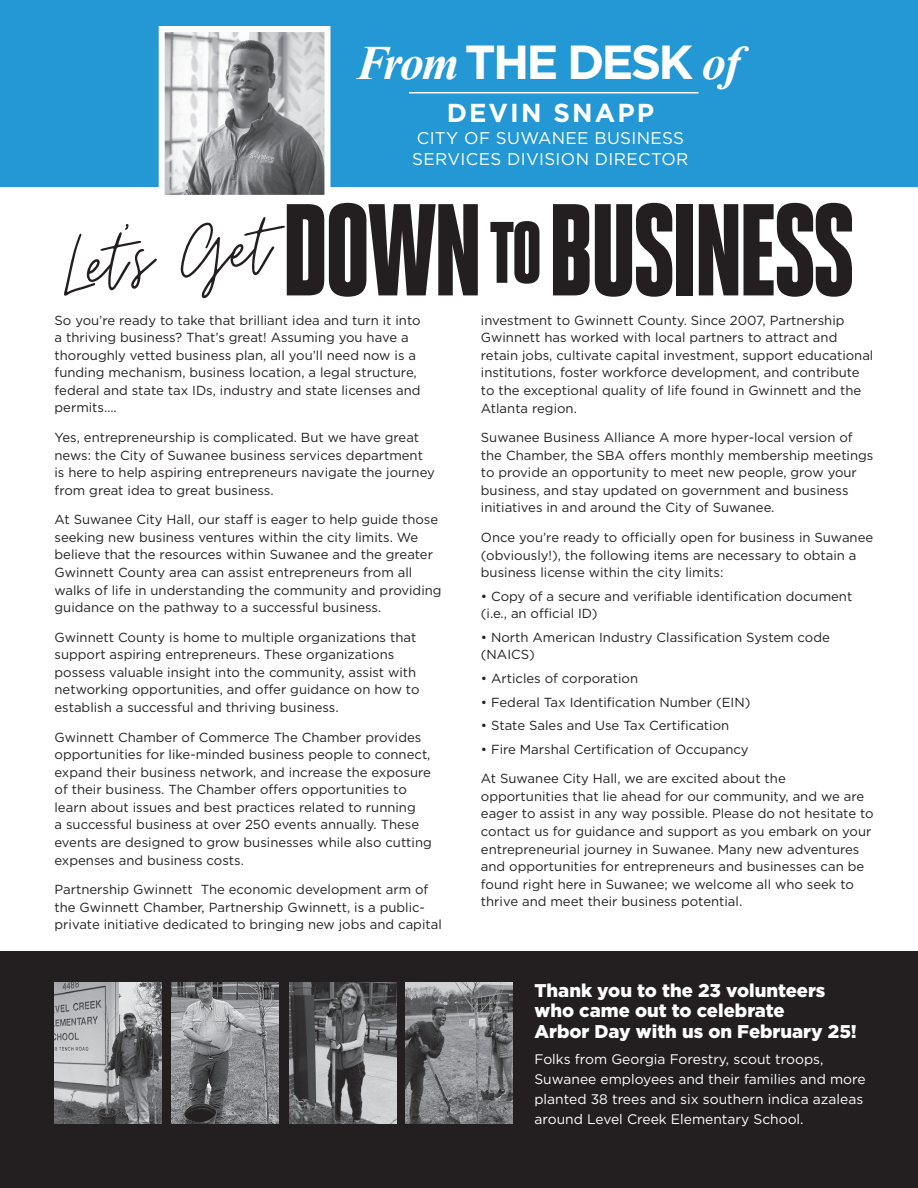
<style>
.page{position:relative;width:918px;height:1188px;background:#fff}
.page>*{position:absolute;margin:0;border:0;box-sizing:border-box;transform-origin:0 0}
.t1{font:900 130.35px "Heroic Condensed";letter-spacing:-.04em;color:#231f20}
.t2{font:91.2px "Moon Time";color:#231f20}
.t3{font:700 47.85px "Gotham";letter-spacing:-.06em;color:#fff}
.t4{font:700 25.95px "Gotham";letter-spacing:.08em;color:#fff}
.t5{font:900 18.45px/20.4px "Gotham";color:#fff}
.t6{font:16.95px/21.6px "Gotham";letter-spacing:.02em;color:#fff}
.t7{font:13.8px/20.1px "Gotham";color:#fff}
.t8{font:13.2px/17.5px "Gotham";color:#231f20}
.s1{font-family:"Times New Roman";font-style:italic}
.s2{font-size:87px}
</style>
<div class="page">
<div style="left:0;top:951px;width:918px;height:237px;background:#231f20"></div>
<div style="left:0;top:0;width:918px;height:187px;background:#2398d5"></div>
<img style="left:166px;top:33px;width:157px;height:161px">
<div style="left:159px;top:26px;width:171px;height:175px;border:6px solid #fff"></div>
<hr style="left:409px;top:92px;width:289px;height:1px;background:#fff">
<img style="left:54px;top:982px;width:107px;height:142px">
<img style="left:172px;top:982px;width:107px;height:142px">
<img style="left:289px;top:982px;width:107px;height:142px">
<img style="left:406px;top:982px;width:107px;height:142px">
<h3 class="t3" style="left:356px;top:30px;width:386px"><span class="s1">From</span> THE DESK <span class="s1">of</span></h3>
<h3 class="t4" style="left:447px;top:96px;width:209px">DEVIN SNAPP</h3>
<p class="t6" style="left:412px;top:126px;width:278px">CITY OF SUWANEE BUSINESS<br>SERVICES DIVISION DIRECTOR</p>
<h1 class="t1" style="left:282px;top:179px;width:576px">DOWN <span class="s2">TO</span> BUSINESS</h1>
<h2 class="t2" style="left:57px;top:225px;width:211px;rotate:-6deg">Let's Get</h2>
<p class="t8" style="left:55px;top:311px;width:368px">So you’re ready to take that brilliant idea and turn it into a thriving business? That’s great! Assuming you have a thoroughly vetted business plan, all you’ll need now is a funding mechanism, business location, a legal structure, federal and state tax IDs, industry and state licenses and permits….</p>
<p class="t8" style="left:55px;top:428px;width:382px">Yes, entrepreneurship is complicated. But we have great news: the City of Suwanee business services department is here to help aspiring entrepreneurs navigate the journey from great idea to great business.</p>
<p class="t8" style="left:55px;top:511px;width:389px">At Suwanee City Hall, our staff is eager to help guide those seeking new business ventures within the city limits. We believe that the resources within Suwanee and the greater Gwinnett County area can assist entrepreneurs from all walks of life in understanding the community and providing guidance on the pathway to a successful business.</p>
<p class="t8" style="left:55px;top:628px;width:366px">Gwinnett County is home to multiple organizations that support aspiring entrepreneurs. These organizations possess valuable insight into the community, assist with networking opportunities, and offer guidance on how to establish a successful and thriving business.</p>
<p class="t8" style="left:55px;top:728px;width:379px">Gwinnett Chamber of Commerce The Chamber provides opportunities for like-minded business people to connect, expand their business network, and increase the exposure of their business. The Chamber offers opportunities to learn about issues and best practices related to running<br>a successful business at over 250 events annually. These events are designed to grow businesses while also cutting expenses and business costs.</p>
<p class="t8" style="left:55px;top:880px;width:389px">Partnership Gwinnett The economic development arm of the Gwinnett Chamber, Partnership Gwinnett, is a public&shy;private initiative dedicated to bringing new jobs and capital</p>
<p class="t8" style="left:481px;top:311px;width:394px">investment to Gwinnett County. Since 2007, Partnership Gwinnett has worked with local partners to attract and retain jobs, cultivate capital investment, support educational institutions, foster workforce development, and contribute to the exceptional quality of life found in Gwinnett and the Atlanta region.</p>
<p class="t8" style="left:481px;top:428px;width:394px">Suwanee Business Alliance A more hyper-local version of the Chamber, the SBA offers monthly membership meetings to provide an opportunity to meet new people, grow your business, and stay updated on government and business initiatives in and around the City of Suwanee.</p>
<p class="t8" style="left:481px;top:528px;width:394px">Once you’re ready to officially open for business in Suwanee (obviously!), the following items are necessary to obtain a business license within the city limits:</p>
<p class="t8" style="left:481px;top:587px;width:373px">• Copy of a secure and verifiable identification document (i.e., an official ID)</p>
<p class="t8" style="left:481px;top:628px;width:350px">• North American Industry Classification System code (NAICS)</p>
<p class="t8" style="left:481px;top:669px;width:159px">• Articles of corporation</p>
<p class="t8" style="left:481px;top:693px;width:271px">• Federal Tax Identification Number (EIN)</p>
<p class="t8" style="left:481px;top:716px;width:250px">• State Sales and Use Tax Certification</p>
<p class="t8" style="left:481px;top:740px;width:269px">• Fire Marshal Certification of Occupancy</p>
<p class="t8" style="left:481px;top:770px;width:394px">At Suwanee City Hall, we are excited about the opportunities that lie ahead for our community, and we are eager to assist in any way possible. Please do not hesitate to contact us for guidance and support as you embark on your entrepreneurial journey in Suwanee. Many new adventures and opportunities for entrepreneurs and businesses can be found right here in Suwanee; we welcome all who seek to thrive and meet their business potential.</p>
<h3 class="t5" style="left:534px;top:980px;width:324px">Thank you to the 23 volunteers who came out to celebrate<br>Arbor Day with us on February 25!</h3>
<p class="t7" style="left:534px;top:1049px;width:333px">Folks from Georgia Forestry, scout troops, Suwanee employees and their families and more planted 38 trees and six southern indica azaleas around Level Creek Elementary School.</p>
</div>
